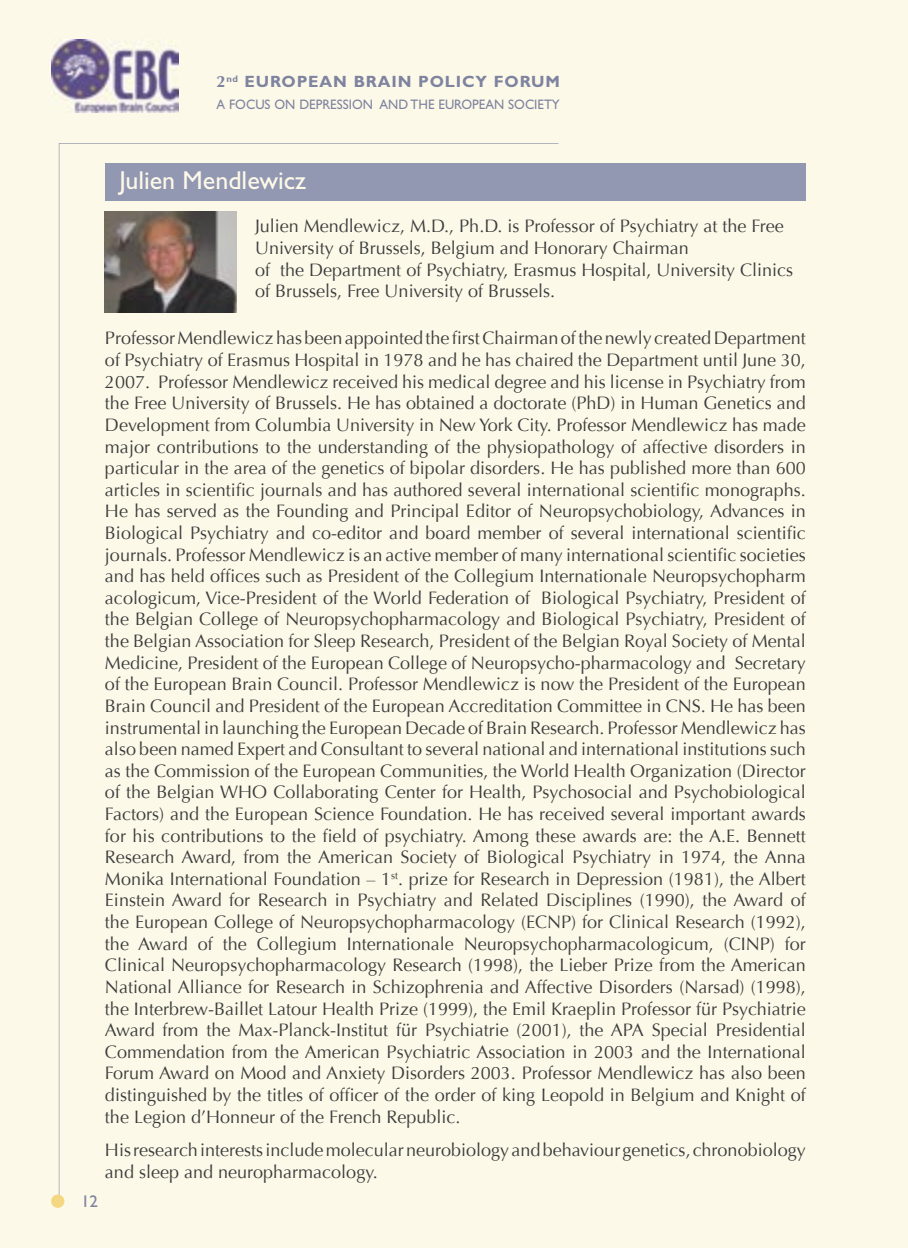
<style>
.page{position:relative;width:908px;height:1248px;background:#fff}
.page>*{position:absolute;margin:0;border:0;box-sizing:border-box;transform-origin:0 0}
.t1{font:26px "Gill Sans";color:#fdf9e8}
.t2{font:18px/21.6px "Optima";color:#3b3c3d}
.t3{font:17px "Gill Sans";color:#7e83a0}
.t4{font:700 16.4px "Gill Sans";letter-spacing:.05em;color:#7e83a0}
.t5{font:13.8px "Gill Sans";color:#7e83a0;scale:.95 1}
.s1{font-family:"Optima"}
</style>
<div class="page">
<div style="left:0;top:0;width:907px;height:1247px;background:#fdf9e8"></div>
<img style="left:51px;top:40px;width:127px;height:72px">
<svg style="left:51px;top:1193px;width:14px;height:15px"></svg>
<div style="left:106px;top:163px;width:699px;height:38px;background:#9297b2"></div>
<img style="left:105px;top:211px;width:132px;height:101px">
<p class="t4" style="left:216px;top:72px;width:344px"><span class="s1">2</span><sup>nd</sup> EUROPEAN BRAIN POLICY FORUM</p>
<p class="t5" style="left:216px;top:97px;width:363px">A FOCUS ON DEPRESSION AND THE EUROPEAN SOCIETY</p>
<h1 class="t1" style="left:119px;top:165px;width:188px">Julien Mendlewicz</h1>
<p class="t2" style="left:255px;top:216px;width:539px">Julien Mendlewicz, M.D., Ph.D. is Professor of Psychiatry at the Free University of Brussels, Belgium and Honorary Chairman<br>of the Department of Psychiatry, Erasmus Hospital, University Clinics of Brussels, Free University of Brussels.</p>
<p class="t2" style="left:105px;top:328px;width:702px;text-align:justify">Professor Mendlewicz has been appointed the first Chairman of the newly created Department of Psychiatry of Erasmus Hospital in 1978 and he has chaired the Department until June 30, 2007. Professor Mendlewicz received his medical degree and his license in Psychiatry from the Free University of Brussels. He has obtained a doctorate (PhD) in Human Genetics and Development from Columbia University in New York City. Professor Mendlewicz has made major contributions to the understanding of the physiopathology of affective disorders in particular in the area of the genetics of bipolar disorders. He has published more than 600 articles in scientific journals and has authored several international scientific monographs.<br>He has served as the Founding and Principal Editor of Neuropsychobiology, Advances in Biological Psychiatry and co-editor and board member of several international scientific journals. Professor Mendlewicz is an active member of many international scientific societies and has held offices such as President of the Collegium Internationale Neuropsychopharm acologicum, Vice-President of the World Federation of Biological Psychiatry, President of the Belgian College of Neuropsychopharmacology and Biological Psychiatry, President of the Belgian Association for Sleep Research, President of the Belgian Royal Society of Mental Medicine, President of the European College of Neuropsycho-pharmacology and Secretary of the European Brain Council. Professor Mendlewicz is now the President of the European Brain Council and President of the European Accreditation Committee in CNS. He has been instrumental in launching the European Decade of Brain Research. Professor Mendlewicz has also been named Expert and Consultant to several national and international institutions such as the Commission of the European Communities, the World Health Organization (Director of the Belgian WHO Collaborating Center for Health, Psychosocial and Psychobiological Factors) and the European Science Foundation. He has received several important awards for his contributions to the field of psychiatry. Among these awards are: the A.E. Bennett Research Award, from the American Society of Biological Psychiatry in 1974, the Anna Monika International Foundation – 1<sup>st</sup>. prize for Research in Depression (1981), the Albert Einstein Award for Research in Psychiatry and Related Disciplines (1990), the Award of the European College of Neuropsychopharmacology (ECNP) for Clinical Research (1992), the Award of the Collegium Internationale Neuropsychopharmacologicum, (CINP) for Clinical Neuropsychopharmacology Research (1998), the Lieber Prize from the American National Alliance for Research in Schizophrenia and Affective Disorders (Narsad) (1998), the Interbrew-Baillet Latour Health Prize (1999), the Emil Kraeplin Professor für Psychiatrie Award from the Max-Planck-Institut für Psychiatrie (2001), the APA Special Presidential Commendation from the American Psychiatric Association in 2003 and the International Forum Award on Mood and Anxiety Disorders 2003. Professor Mendlewicz has also been distinguished by the titles of officer of the order of king Leopold in Belgium and Knight of the Legion d’Honneur of the French Republic.</p>
<p class="t2" style="left:105px;top:1139px;width:702px">His research interests include molecular neurobiology and behaviour genetics, chronobiology and sleep and neuropharmacology.</p>
<p class="t3" style="left:81px;top:1191px;width:18px">12</p>
</div>
